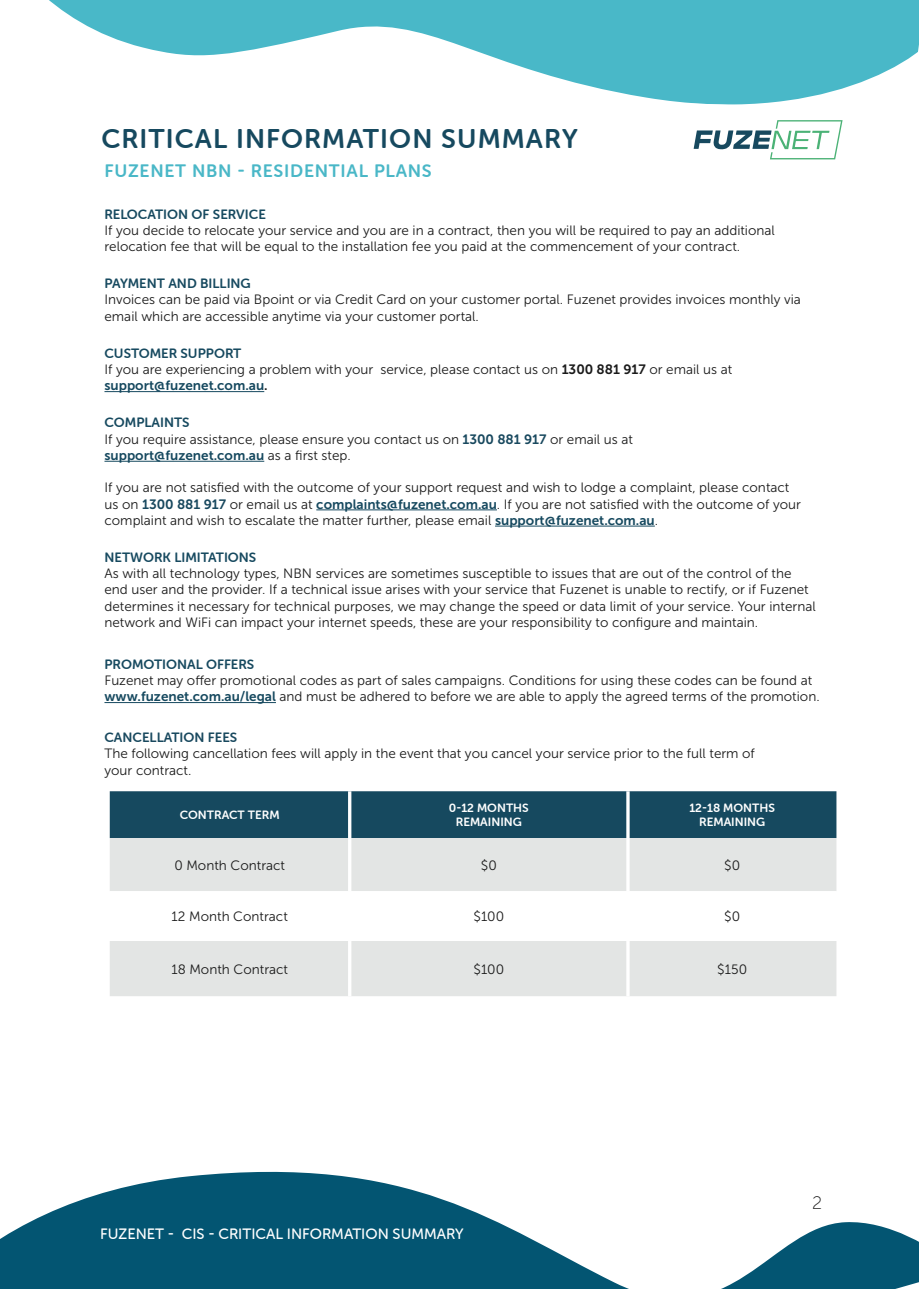
<style>
.page{position:relative;width:919px;height:1289px;background:#fff}
.page>*{position:absolute;margin:0;border:0;box-sizing:border-box;transform-origin:0 0}
.t1{font:27px "Museo Sans Rounded 700";letter-spacing:.04em;color:#16495f}
.t2{font:18px "Museo Sans Rounded 700";letter-spacing:.04em;color:#49b7c7}
.t3{font:18px "Museo Sans 100";color:#1a1a1a}
.t4{font:15px "Museo Sans Rounded 500";color:#fff}
.Heading_Style{font:13.5px/16.2px "Museo Sans 300";color:#1a1a1a}
.Heading_Style-2{font:13.5px "Museo Sans Rounded 700";color:#16495f}
.t5{font:13.5px "Museo Sans 700";color:#16495f}
.Paragraph_Style_1{font:13.5px "Museo Sans Rounded 700";color:#16495f}
.t6{font:13.5px "Museo Sans Rounded 700";color:#18485e}
.t7{font:12px "Museo Sans Rounded 700";color:#fff}
.s1{font-family:"Museo Sans 700"}
.s2{color:#1a1a1a}
.s3{font-family:"Museo Sans 700";color:#18485e}
.s4{font-family:"Museo Sans 300";color:#1a1a1a}
.s5{font-family:"Museo Sans 700";color:#16495f}
</style>
<div class="page">
<svg style="left:49px;top:0;width:869px;height:105px;fill:#49b8c8"></svg>
<svg style="left:693px;top:120px;width:149px;height:39px"></svg>
<svg style="left:0;top:1171px;width:918px;height:117px;fill:#035572"></svg>
<hr style="left:104px;top:391px;width:160px;height:1px;background:#16495f">
<hr style="left:104px;top:461px;width:160px;height:1px;background:#16495f">
<hr style="left:316px;top:509px;width:181px;height:1px;background:#16495f">
<hr style="left:495px;top:525px;width:159px;height:1px;background:#16495f">
<hr style="left:104px;top:702px;width:172px;height:1px;background:#16495f">
<div style="left:110px;top:791px;width:726px;height:47px;background:#16495f"></div>
<div style="left:110px;top:838px;width:726px;height:158px;background:#e3e5e4"></div>
<svg style="left:110px;top:891px;width:726px;height:50px"></svg>
<hr style="left:348px;top:791px;width:3px;height:47px;background:#fff">
<hr style="left:626px;top:791px;width:3px;height:47px;background:#fff">
<hr style="left:348px;top:838px;width:3px;height:53px;background:#fff">
<hr style="left:626px;top:838px;width:3px;height:53px;background:#fff">
<hr style="left:348px;top:891px;width:3px;height:50px;background:#fff">
<hr style="left:626px;top:891px;width:3px;height:50px;background:#fff">
<hr style="left:348px;top:941px;width:3px;height:55px;background:#fff">
<hr style="left:626px;top:941px;width:3px;height:55px;background:#fff">
<h1 class="t1" style="left:101px;top:124px;width:478px">CRITICAL INFORMATION SUMMARY</h1>
<p class="t2" style="left:104px;top:161px;width:329px">FUZENET NBN - RESIDENTIAL PLANS</p>
<p class="Heading_Style-2" style="left:104px;top:206px;width:163px">RELOCATION OF SERVICE</p>
<p class="Heading_Style" style="left:104px;top:222px;width:672px">If you decide to relocate your service and you are in a contract, then you will be required to pay an additional relocation fee that will be equal to the installation fee you paid at the commencement of your contract.</p>
<p class="Paragraph_Style_1" style="left:104px;top:276px;width:148px">PAYMENT AND BILLING</p>
<p class="Heading_Style" style="left:104px;top:292px;width:698px">Invoices can be paid via Bpoint or via Credit Card on your customer portal. Fuzenet provides invoices monthly via email which are accessible anytime via your customer portal.</p>
<p class="Paragraph_Style_1" style="left:104px;top:345px;width:138px">CUSTOMER SUPPORT</p>
<p class="Heading_Style" style="left:104px;top:361px;width:629px">If you are experiencing a problem with your service, please contact us on <span class="s1">1300 881 917</span> or email us at</p>
<p class="t5" style="left:104px;top:378px;width:165px">support@fuzenet.com.au<span class="s2">.</span></p>
<p class="Heading_Style-2" style="left:104px;top:415px;width:87px">COMPLAINTS</p>
<p class="Heading_Style" style="left:104px;top:431px;width:530px">If you require assistance, please ensure you contact us on <span class="s3">1300 881 917</span> or email us at</p>
<p class="t5" style="left:104px;top:447px;width:248px">support@fuzenet.com.au <span class="s4">as a first step.</span></p>
<p class="Heading_Style" style="left:104px;top:479px;width:698px">If you are not satisfied with the outcome of your support request and wish to lodge a complaint, please contact us on <span class="s3">1300 881 917</span> or email us at <span class="s5">complaints@fuzenet.com.au</span>. If you are not satisfied with the outcome of your complaint and wish to escalate the matter further, please email <span class="s5">support@fuzenet.com.au</span>.</p>
<p class="Heading_Style-2" style="left:104px;top:549px;width:153px">NETWORK LIMITATIONS</p>
<p class="Heading_Style" style="left:104px;top:565px;width:712px">As with all technology types, NBN services are sometimes susceptible to issues that are out of the control of the end user and the provider. If a technical issue arises with your service that Fuzenet is unable to rectify, or if Fuzenet determines it necessary for technical purposes, we may change the speed or data limit of your service. Your internal network and WiFi can impact your internet speeds, these are your responsibility to configure and maintain.</p>
<p class="Heading_Style-2" style="left:104px;top:656px;width:151px">PROMOTIONAL OFFERS</p>
<p class="Heading_Style" style="left:104px;top:672px;width:716px">Fuzenet may offer promotional codes as part of sales campaigns. Conditions for using these codes can be found at <span class="s5">www.fuzenet.com.au/legal</span> and must be adhered to before we are able to apply the agreed terms of the promotion.</p>
<p class="t6" style="left:104px;top:730px;width:134px">CANCELLATION FEES</p>
<p class="Heading_Style" style="left:104px;top:745px;width:652px">The following cancellation fees will apply in the event that you cancel your service prior to the full term of</p>
<p class="Heading_Style" style="left:104px;top:762px;width:88px">your contract.</p>
<p class="t7" style="left:180px;top:808px;width:101px">CONTRACT TERM</p>
<p class="t7" style="left:449px;top:801px;width:81px">0-12 MONTHS</p>
<p class="t7" style="left:456px;top:815px;width:67px">REMAINING</p>
<p class="t7" style="left:689px;top:801px;width:87px">12-18 MONTHS</p>
<p class="t7" style="left:699px;top:815px;width:67px">REMAINING</p>
<p class="Heading_Style" style="left:174px;top:857px;width:112px">0 Month Contract</p>
<p class="Heading_Style" style="left:481px;top:857px;width:17px">$0</p>
<p class="Heading_Style" style="left:724px;top:857px;width:17px">$0</p>
<p class="Heading_Style" style="left:172px;top:908px;width:118px">12 Month Contract</p>
<p class="Heading_Style" style="left:473px;top:908px;width:32px">$100</p>
<p class="Heading_Style" style="left:724px;top:908px;width:17px">$0</p>
<p class="Heading_Style" style="left:171px;top:961px;width:118px">18 Month Contract</p>
<p class="Heading_Style" style="left:473px;top:961px;width:32px">$100</p>
<p class="Heading_Style" style="left:717px;top:961px;width:31px">$150</p>
<p class="t4" style="left:100px;top:1225px;width:365px">FUZENET - CIS - CRITICAL INFORMATION SUMMARY</p>
<h2 class="t3" style="left:812px;top:1193px;width:12px">2</h2>
</div>
